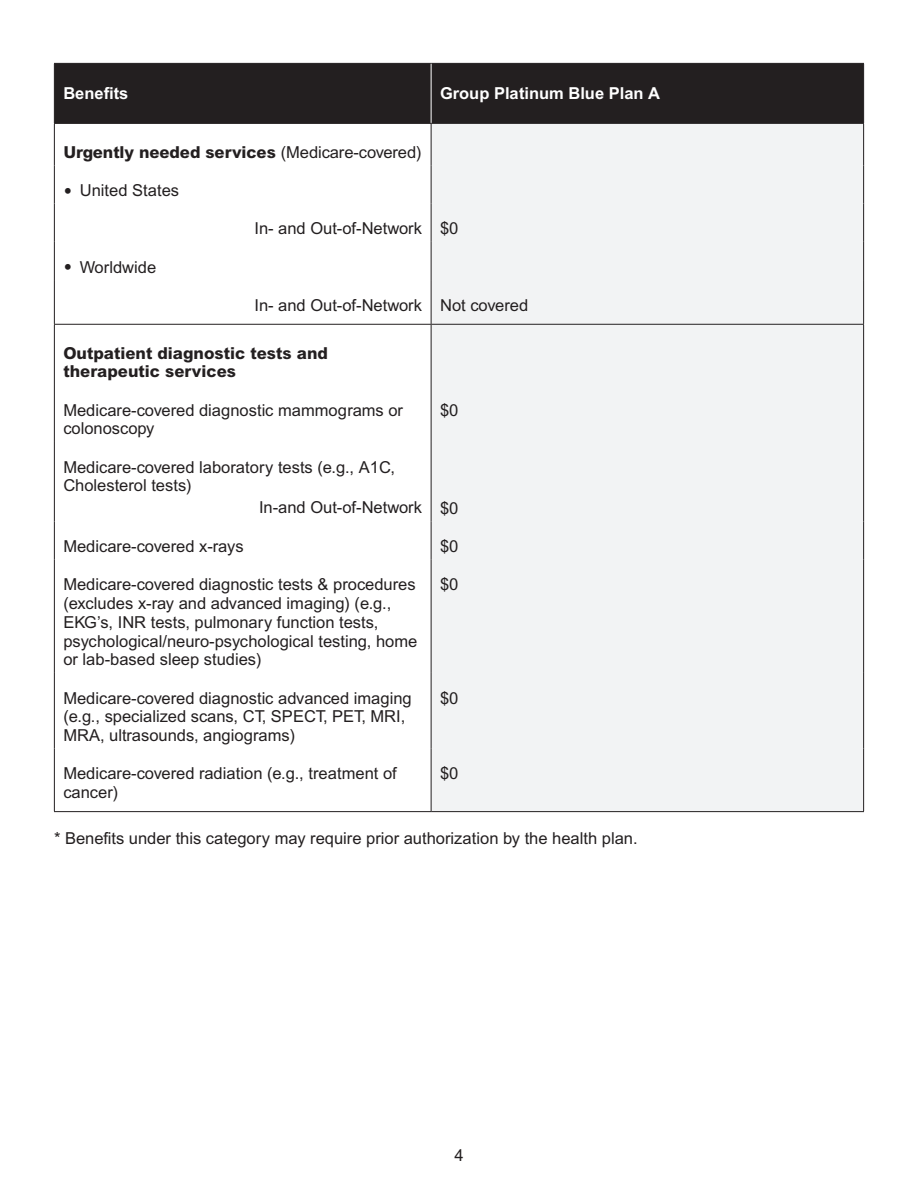
<style>
.page{position:relative;width:918px;height:1188px;background:#fff}
.page>*{position:absolute;margin:0;border:0;box-sizing:border-box;transform-origin:0 0}
.t1{font:16.5px/18.8px "Arial MT Std";color:#231f20}
.t2{font:800 16.5px/18.8px "Arial MT Std";color:#231f20}
.t3{font:700 16.5px "Arial MT Std";color:#fff}
.s1{font-weight:400}
</style>
<div class="page">
<div style="left:55px;top:64px;width:808px;height:59px;background:#231f20"></div>
<div style="left:432px;top:124px;width:431px;height:687px;background:#f2f3f4"></div>
<hr style="left:54px;top:124px;width:1px;height:41px;background:#231f20">
<hr style="left:54px;top:165px;width:1px;height:39px;background:#231f20">
<hr style="left:54px;top:204px;width:1px;height:38px;background:#231f20">
<hr style="left:54px;top:242px;width:1px;height:38px;background:#231f20">
<hr style="left:54px;top:280px;width:1px;height:44px;background:#231f20">
<hr style="left:54px;top:325px;width:1px;height:60px;background:#231f20">
<hr style="left:54px;top:385px;width:1px;height:57px;background:#231f20">
<hr style="left:54px;top:442px;width:1px;height:79px;background:#231f20">
<hr style="left:54px;top:521px;width:1px;height:39px;background:#231f20">
<hr style="left:54px;top:560px;width:1px;height:113px;background:#231f20">
<hr style="left:54px;top:673px;width:1px;height:76px;background:#231f20">
<hr style="left:54px;top:749px;width:1px;height:62px;background:#231f20">
<hr style="left:54px;top:811px;width:377px;height:1px;background:#231f20">
<hr style="left:54px;top:324px;width:377px;height:1px;background:#231f20">
<hr style="left:54px;top:63px;width:377px;height:1px;background:#231f20">
<hr style="left:54px;top:64px;width:1px;height:59px;background:#231f20">
<hr style="left:431px;top:63px;width:433px;height:1px;background:#231f20">
<hr style="left:431px;top:64px;width:1px;height:59px;background:#fff">
<hr style="left:863px;top:64px;width:1px;height:59px;background:#231f20">
<hr style="left:54px;top:123px;width:377px;height:1px;background:#231f20">
<hr style="left:431px;top:123px;width:433px;height:1px;background:#231f20">
<hr style="left:863px;top:124px;width:1px;height:41px;background:#231f20">
<hr style="left:863px;top:165px;width:1px;height:39px;background:#231f20">
<hr style="left:863px;top:204px;width:1px;height:38px;background:#231f20">
<hr style="left:863px;top:242px;width:1px;height:38px;background:#231f20">
<hr style="left:863px;top:280px;width:1px;height:44px;background:#231f20">
<hr style="left:431px;top:325px;width:1px;height:60px;background:#231f20">
<hr style="left:431px;top:385px;width:1px;height:57px;background:#231f20">
<hr style="left:431px;top:442px;width:1px;height:79px;background:#231f20">
<hr style="left:431px;top:521px;width:1px;height:39px;background:#231f20">
<hr style="left:431px;top:560px;width:1px;height:113px;background:#231f20">
<hr style="left:431px;top:673px;width:1px;height:76px;background:#231f20">
<hr style="left:431px;top:749px;width:1px;height:62px;background:#231f20">
<hr style="left:431px;top:324px;width:433px;height:1px;background:#231f20">
<hr style="left:863px;top:325px;width:1px;height:60px;background:#231f20">
<hr style="left:863px;top:385px;width:1px;height:57px;background:#231f20">
<hr style="left:863px;top:442px;width:1px;height:79px;background:#231f20">
<hr style="left:863px;top:521px;width:1px;height:39px;background:#231f20">
<hr style="left:863px;top:560px;width:1px;height:113px;background:#231f20">
<hr style="left:863px;top:673px;width:1px;height:76px;background:#231f20">
<hr style="left:863px;top:749px;width:1px;height:62px;background:#231f20">
<hr style="left:431px;top:811px;width:433px;height:1px;background:#231f20">
<hr style="left:431px;top:124px;width:1px;height:41px;background:#231f20">
<hr style="left:431px;top:165px;width:1px;height:39px;background:#231f20">
<hr style="left:431px;top:204px;width:1px;height:38px;background:#231f20">
<hr style="left:431px;top:242px;width:1px;height:38px;background:#231f20">
<hr style="left:431px;top:280px;width:1px;height:44px;background:#231f20">
<p class="t3" style="left:63px;top:84px;width:67px">Benefits</p>
<p class="t3" style="left:440px;top:84px;width:221px">Group Platinum Blue Plan A</p>
<p class="t2" style="left:63px;top:143px;width:360px">Urgently needed services <span class="s1">(Medicare-covered)</span></p>
<p class="t1" style="left:63px;top:182px;width:117px">• United States</p>
<p class="t1" style="left:254px;top:220px;width:169px">In- and Out-of-Network</p>
<p class="t1" style="left:440px;top:220px;width:20px">$0</p>
<p class="t1" style="left:63px;top:258px;width:94px">• Worldwide</p>
<p class="t1" style="left:254px;top:296px;width:169px">In- and Out-of-Network</p>
<p class="t1" style="left:440px;top:296px;width:90px">Not covered</p>
<p class="t2" style="left:63px;top:344px;width:266px">Outpatient diagnostic tests and therapeutic services</p>
<p class="t1" style="left:63px;top:401px;width:341px">Medicare-covered diagnostic mammograms or colonoscopy</p>
<p class="t1" style="left:440px;top:401px;width:20px">$0</p>
<p class="t1" style="left:63px;top:458px;width:333px">Medicare-covered laboratory tests (e.g., A1C,<br>Cholesterol tests)</p>
<p class="t1" style="left:259px;top:499px;width:165px">In-and Out-of-Network</p>
<p class="t1" style="left:440px;top:500px;width:20px">$0</p>
<p class="t1" style="left:63px;top:538px;width:182px">Medicare-covered x-rays</p>
<p class="t1" style="left:440px;top:538px;width:20px">$0</p>
<p class="t1" style="left:63px;top:576px;width:355px">Medicare-covered diagnostic tests &amp; procedures (excludes x-ray and advanced imaging) (e.g., EKG’s, INR tests, pulmonary function tests, psychological/neuro-psychological testing, home or lab-based sleep studies)</p>
<p class="t1" style="left:440px;top:576px;width:20px">$0</p>
<p class="t1" style="left:63px;top:689px;width:350px">Medicare-covered diagnostic advanced imaging (e.g., specialized scans, CT, SPECT, PET, MRI,<br>MRA, ultrasounds, angiograms)</p>
<p class="t1" style="left:440px;top:689px;width:20px">$0</p>
<p class="t1" style="left:63px;top:765px;width:335px">Medicare-covered radiation (e.g., treatment of cancer)</p>
<p class="t1" style="left:440px;top:765px;width:20px">$0</p>
<p class="t1" style="left:54px;top:830px;width:585px">* Benefits under this category may require prior authorization by the health plan.</p>
<p class="t1" style="left:454px;top:1147px;width:11px">4</p>
</div>
